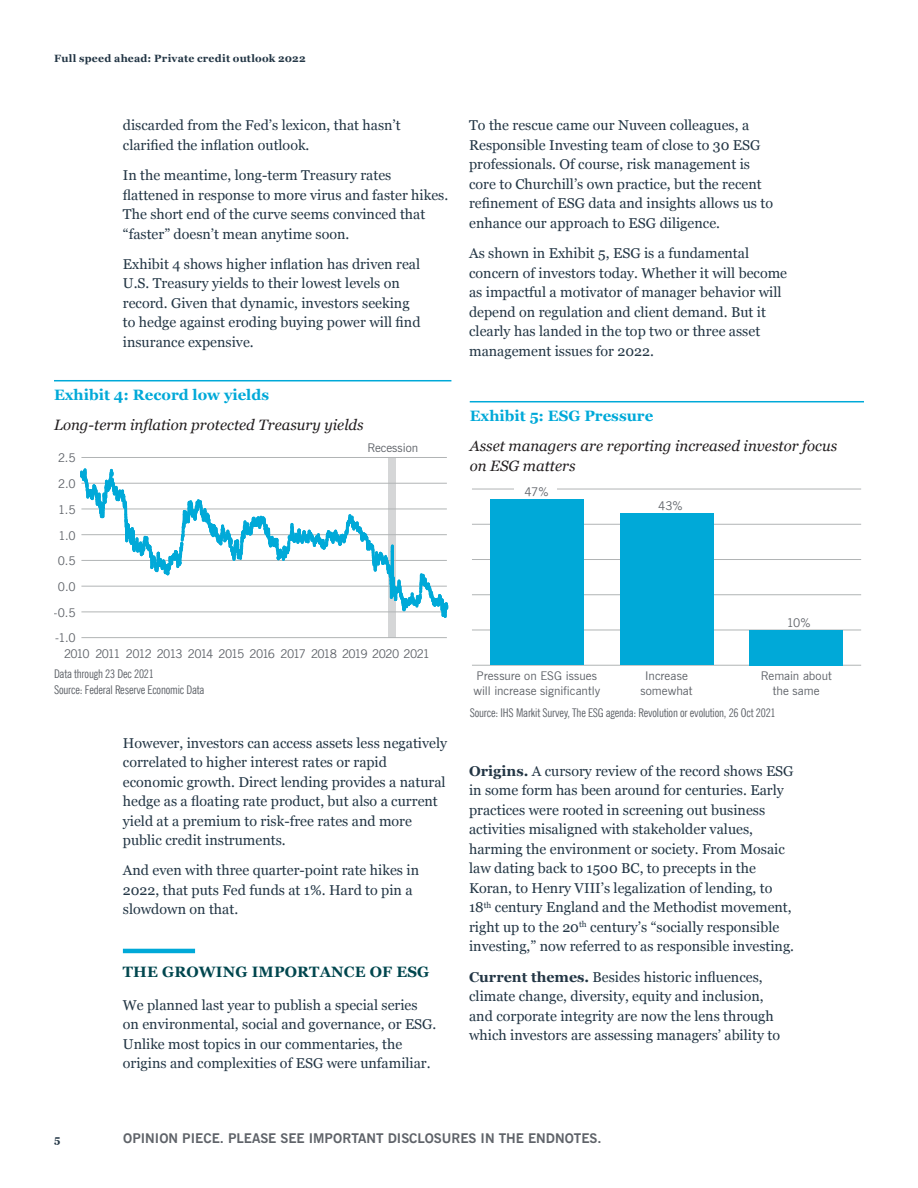
<style>
.page{position:relative;width:918px;height:1188px;background:#fff}
.page>*{position:absolute;margin:0;border:0;box-sizing:border-box;transform-origin:0 0}
.Chart_Subhead{font:italic 15px/19.5px "Georgia";color:#231f20}
.Chart_Heading{font:700 15px "Georgia";color:#00a9d8}
.Subhead_1{font:700 15px "Georgia";letter-spacing:.01em;color:#00464e}
.Body{font:14.25px/19.5px "Georgia";color:#233645}
.t1{font:700 13.5px "News Gothic BT";color:#5f6369}
.t2{font:12px/14.4px "News Gothic BT";letter-spacing:-.005em;color:#5f6369;text-align:center}
._8_pt_disclosure_jus{font:condensed 12px "News Gothic BT";letter-spacing:-.015em;color:#5f6369}
.t3{font:12px "News Gothic BT";letter-spacing:-.095em;color:#5f6369}
.t4{font:700 10.5px "Georgia";letter-spacing:.02em;color:#233645}
.s1{font-weight:700}
</style>
<div class="page">
<hr style="left:123px;top:949px;width:72px;height:4px;background:#00a9d8">
<hr style="left:54px;top:380px;width:397px;height:1px;background:#00a9d8">
<div style="left:389px;top:457px;width:7px;height:181px;background:#d5d6d7"></div>
<hr style="left:81px;top:637px;width:366px;height:1px;background:#b1b4b5">
<hr style="left:81px;top:457px;width:366px;height:1px;background:#b1b4b5">
<svg style="left:80px;top:470px;width:368px;height:147px"></svg>
<hr style="left:470px;top:401px;width:394px;height:1px;background:#00a9d8">
<hr style="left:472px;top:665px;width:389px;height:1px;background:#b1b4b5">
<hr style="left:472px;top:630px;width:389px;height:1px;background:#b1b4b5">
<hr style="left:472px;top:594px;width:389px;height:1px;background:#b1b4b5">
<hr style="left:472px;top:559px;width:389px;height:1px;background:#b1b4b5">
<hr style="left:472px;top:524px;width:389px;height:1px;background:#b1b4b5">
<hr style="left:472px;top:489px;width:389px;height:1px;background:#b1b4b5">
<div style="left:490px;top:500px;width:94px;height:165px;background:#00a9d8"></div>
<div style="left:620px;top:514px;width:93px;height:151px;background:#00a9d8"></div>
<div style="left:750px;top:630px;width:93px;height:35px;background:#00a9d8"></div>
<div style="left:515px;top:483px;width:42px;height:14px;background:#fff"></div>
<p class="t4" style="left:54px;top:50px;width:253px">Full speed ahead: Private credit outlook 2022</p>
<p class="Body" style="left:123px;top:115px;width:279px">discarded from the Fed’s lexicon, that hasn’t clarified the inflation outlook.</p>
<p class="Body" style="left:123px;top:165px;width:327px">In the meantime, long-term Treasury rates flattened in response to more virus and faster hikes.<br>The short end of the curve seems convinced that “faster” doesn’t mean anytime soon.</p>
<p class="Body" style="left:123px;top:254px;width:299px">Exhibit 4 shows higher inflation has driven real U.S. Treasury yields to their lowest levels on record. Given that dynamic, investors seeking to hedge against eroding buying power will find insurance expensive.</p>
<p class="Chart_Heading" style="left:54px;top:383px;width:217px">Exhibit 4: Record low yields</p>
<p class="Chart_Subhead" style="left:54px;top:415px;width:311px">Long-term inflation protected Treasury yields</p>
<p class="t2" style="left:58px;top:451px;width:19px">2.5</p>
<p class="t2" style="left:58px;top:477px;width:19px">2.0</p>
<p class="t2" style="left:58px;top:502px;width:19px">1.5</p>
<p class="t2" style="left:58px;top:528px;width:19px">1.0</p>
<p class="t2" style="left:58px;top:554px;width:19px">0.5</p>
<p class="t2" style="left:58px;top:579px;width:19px">0.0</p>
<p class="t2" style="left:54px;top:605px;width:24px">-0.5</p>
<p class="t2" style="left:55px;top:631px;width:22px">-1.0</p>
<p class="t2" style="left:367px;top:441px;width:52px">Recession</p>
<p class="t3" style="left:64px;top:646px;width:367px">2010 2011 2012 2013 2014 2015 2016 2017 2018 2019 2020 2021</p>
<p class="_8_pt_disclosure_jus" style="left:54px;top:666px;width:101px">Data through 23 Dec 2021</p>
<p class="_8_pt_disclosure_jus" style="left:54px;top:682px;width:152px">Source: Federal Reserve Economic Data</p>
<p class="Body" style="left:123px;top:732px;width:326px">However, investors can access assets less negatively correlated to higher interest rates or rapid economic growth. Direct lending provides a natural hedge as a floating rate product, but also a current yield at a premium to risk-free rates and more public credit instruments.</p>
<p class="Body" style="left:123px;top:860px;width:298px">And even with three quarter-point rate hikes in<br>2022, that puts Fed funds at 1%. Hard to pin a slowdown on that.</p>
<p class="Subhead_1" style="left:123px;top:960px;width:308px">THE GROWING IMPORTANCE OF ESG</p>
<p class="Body" style="left:123px;top:995px;width:315px">We planned last year to publish a special series on environmental, social and governance, or ESG.<br>Unlike most topics in our commentaries, the origins and complexities of ESG were unfamiliar.</p>
<p class="Body" style="left:469px;top:115px;width:305px">To the rescue came our Nuveen colleagues, a Responsible Investing team of close to 30 ESG professionals. Of course, risk management is core to Churchill’s own practice, but the recent refinement of ESG data and insights allows us to enhance our approach to ESG diligence.</p>
<p class="Body" style="left:469px;top:243px;width:320px">As shown in Exhibit 5, ESG is a fundamental concern of investors today. Whether it will become as impactful a motivator of manager behavior will depend on regulation and client demand. But it clearly has landed in the top two or three asset management issues for 2022.</p>
<p class="Chart_Heading" style="left:470px;top:404px;width:185px">Exhibit 5: ESG Pressure</p>
<p class="Chart_Subhead" style="left:470px;top:436px;width:369px">Asset managers are reporting increased investor focus on ESG matters</p>
<p class="t2" style="left:525px;top:485px;width:25px">47%</p>
<p class="t2" style="left:658px;top:499px;width:26px">43%</p>
<p class="t2" style="left:473px;top:669px;width:128px;text-align:left">Pressure on ESG issues will increase significantly</p>
<p class="t2" style="left:640px;top:669px;width:54px">Increase somewhat</p>
<p class="t2" style="left:787px;top:615px;width:25px">10%</p>
<p class="t2" style="left:761px;top:669px;width:73px">Remain about the same</p>
<p class="_8_pt_disclosure_jus" style="left:470px;top:705px;width:307px">Source: IHS Markit Survey, The ESG agenda: Revolution or evolution, 26 Oct 2021</p>
<p class="Body" style="left:469px;top:761px;width:327px"><span class="s1">Origins.</span> A cursory review of the record shows ESG in some form has been around for centuries. Early practices were rooted in screening out business activities misaligned with stakeholder values, harming the environment or society. From Mosaic law dating back to 1500 BC, to precepts in the Koran, to Henry VIII’s legalization of lending, to 18<sup>th</sup> century England and the Methodist movement, right up to the 20<sup>th</sup> century’s “socially responsible investing,” now referred to as responsible investing.</p>
<p class="Body" style="left:469px;top:966px;width:312px"><span class="s1">Current themes.</span> Besides historic influences, climate change, diversity, equity and inclusion, and corporate integrity are now the lens through which investors are assessing managers’ ability to</p>
<p class="t4" style="left:54px;top:1131px;width:8px">5</p>
<p class="t1" style="left:123px;top:1130px;width:480px">OPINION PIECE. PLEASE SEE IMPORTANT DISCLOSURES IN THE ENDNOTES.</p>
</div>
